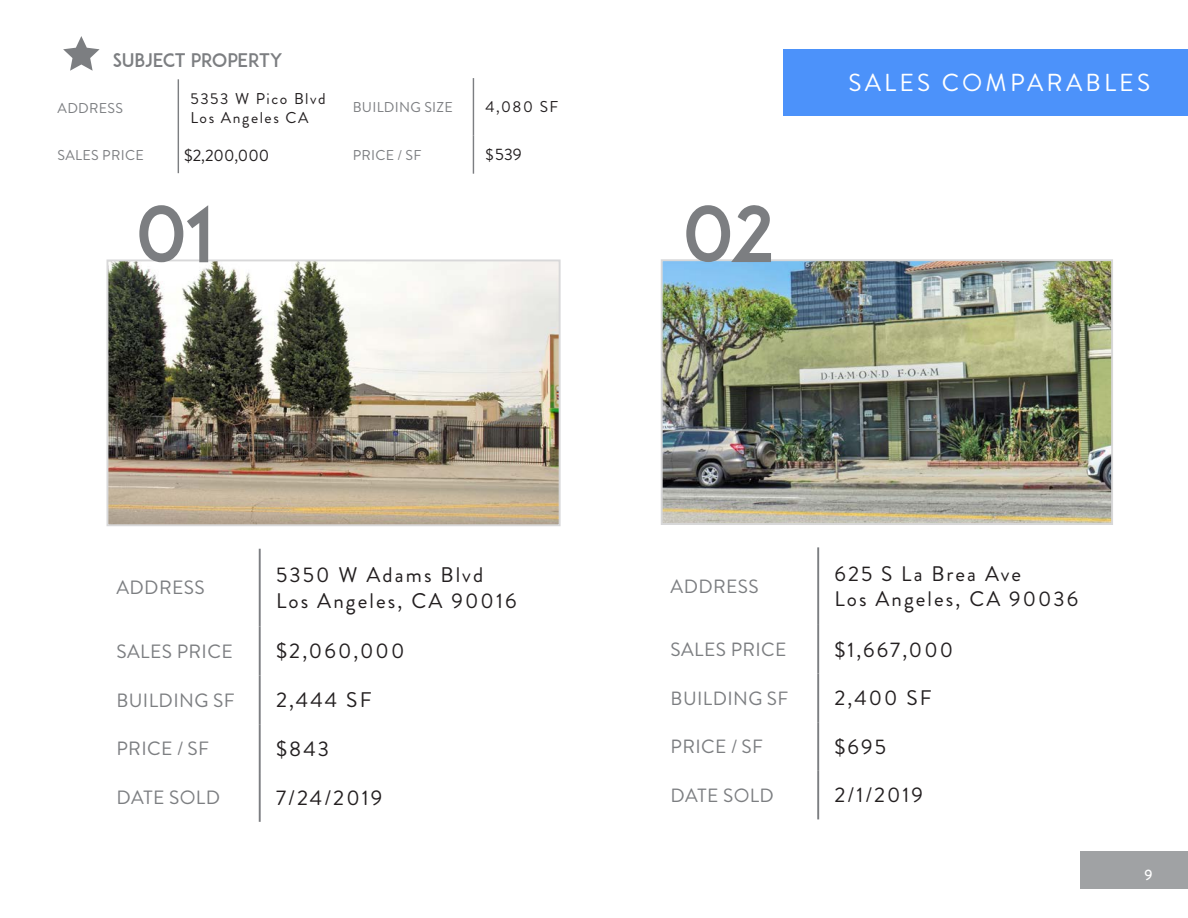
<style>
.page{position:relative;width:1188px;height:918px;background:#fff}
.page>*{position:absolute;margin:0;border:0;box-sizing:border-box;transform-origin:0 0}
.Paragraph_Style_2{font:76.95px "ADAM.CGPRO";color:#7c7e81}
.Paragraph_Style_2-2{font:76.65px "ADAM.CGPRO";color:#7c7e81}
.t1{font:24.6px "Brandon Grotesque";letter-spacing:.13em;color:#fff}
.t2{font:21.15px "Brandon Grotesque";letter-spacing:.1em;color:#231f20}
.t3{font:21px "Brandon Grotesque";letter-spacing:.1em;color:#231f20}
.t4{font:19.2px "Brandon Grotesque";letter-spacing:.02em;color:#7c7e81}
.Paragraph_Style_2-3{font:18.6px "ADAM.CGPRO";letter-spacing:-.01em;color:#7c7e81}
.t5{font:16.5px "Brandon Grotesque";color:#231f20}
.t6{font:15.6px "Brandon Grotesque";letter-spacing:.1em;color:#231f20}
.t7{font:500 15px "Brandon Grotesque";color:#fff}
.t8{font:14.25px "Brandon Grotesque";letter-spacing:.02em;color:#7c7e81}
.s1{font-size:15.6px}
</style>
<div class="page">
<div style="left:1080px;top:851px;width:108px;height:38px;background:#a0a2a4"></div>
<hr style="left:259px;top:549px;width:2px;height:78px;background:#7c7e81">
<hr style="left:259px;top:627px;width:2px;height:48px;background:#7c7e81">
<hr style="left:259px;top:675px;width:2px;height:49px;background:#7c7e81">
<hr style="left:259px;top:724px;width:2px;height:49px;background:#7c7e81">
<hr style="left:259px;top:773px;width:2px;height:49px;background:#7c7e81">
<img style="left:109px;top:262px;width:449px;height:261px">
<div style="left:106px;top:259px;width:455px;height:267px;border:2px solid #d8d8d9"></div>
<div style="left:783px;top:50px;width:405px;height:66px;background:#4c92fa"></div>
<hr style="left:178px;top:79px;width:1px;height:58px;background:#7c7e81">
<hr style="left:178px;top:137px;width:1px;height:36px;background:#7c7e81">
<hr style="left:473px;top:78px;width:1px;height:58px;background:#7c7e81">
<hr style="left:473px;top:136px;width:1px;height:38px;background:#7c7e81">
<svg style="left:63px;top:36px;width:37px;height:35px"></svg>
<img style="left:664px;top:262px;width:446px;height:260px">
<div style="left:661px;top:259px;width:452px;height:266px;border:2px solid #d8d8d9"></div>
<hr style="left:817px;top:547px;width:2px;height:78px;background:#7c7e81">
<hr style="left:817px;top:625px;width:2px;height:49px;background:#7c7e81">
<hr style="left:817px;top:674px;width:2px;height:48px;background:#7c7e81">
<hr style="left:817px;top:722px;width:2px;height:49px;background:#7c7e81">
<hr style="left:817px;top:771px;width:2px;height:48px;background:#7c7e81">
<p class="Paragraph_Style_2-3" style="left:113px;top:49px;width:172px">SUBJECT PROPERTY</p>
<p class="t8" style="left:58px;top:98px;width:67px">ADDRESS</p>
<p class="t6" style="left:190px;top:88px;width:137px">5353 W Pico Blvd</p>
<p class="t6" style="left:190px;top:107px;width:120px">Los Angeles CA</p>
<p class="t8" style="left:58px;top:145px;width:88px">SALES PRICE</p>
<p class="t5" style="left:184px;top:144px;width:87px">$2,200,000</p>
<p class="Paragraph_Style_2" style="left:135px;top:187px;width:80px">01</p>
<p class="t8" style="left:353px;top:97px;width:102px">BUILDING SIZE</p>
<p class="t6" style="left:486px;top:96px;width:75px">4,080 SF</p>
<p class="t8" style="left:353px;top:145px;width:70px">PRICE / SF</p>
<p class="t5" style="left:486px;top:143px;width:38px"><span class="s1">$</span>539</p>
<p class="Paragraph_Style_2-2" style="left:682px;top:187px;width:95px">02</p>
<p class="t1" style="left:849px;top:66px;width:303px">SALES COMPARABLES</p>
<p class="t4" style="left:116px;top:575px;width:90px">ADDRESS</p>
<p class="t2" style="left:276px;top:561px;width:209px">5350 W Adams Blvd</p>
<p class="t2" style="left:276px;top:586px;width:242px">Los Angeles, CA 90016</p>
<p class="t4" style="left:116px;top:638px;width:118px">SALES PRICE</p>
<p class="t2" style="left:276px;top:637px;width:130px">$2,060,000</p>
<p class="t4" style="left:116px;top:687px;width:120px">BUILDING SF</p>
<p class="t2" style="left:276px;top:685px;width:97px">2,444 SF</p>
<p class="t4" style="left:116px;top:736px;width:94px">PRICE / SF</p>
<p class="t2" style="left:276px;top:734px;width:55px">$843</p>
<p class="t4" style="left:116px;top:784px;width:105px">DATE SOLD</p>
<p class="t2" style="left:276px;top:783px;width:108px">7/24/2019</p>
<p class="t4" style="left:671px;top:573px;width:90px">ADDRESS</p>
<p class="t3" style="left:834px;top:559px;width:188px">625 S La Brea Ave</p>
<p class="t3" style="left:834px;top:585px;width:245px">Los Angeles, CA 90036</p>
<p class="t4" style="left:671px;top:636px;width:117px">SALES PRICE</p>
<p class="t3" style="left:834px;top:635px;width:120px">$1,667,000</p>
<p class="t4" style="left:671px;top:685px;width:119px">BUILDING SF</p>
<p class="t3" style="left:834px;top:684px;width:99px">2,400 SF</p>
<p class="t4" style="left:671px;top:733px;width:94px">PRICE / SF</p>
<p class="t3" style="left:834px;top:732px;width:53px">$695</p>
<p class="t4" style="left:671px;top:782px;width:105px">DATE SOLD</p>
<p class="t3" style="left:834px;top:781px;width:90px">2/1/2019</p>
<p class="t7" style="left:1144px;top:864px;width:10px">9</p>
</div>
